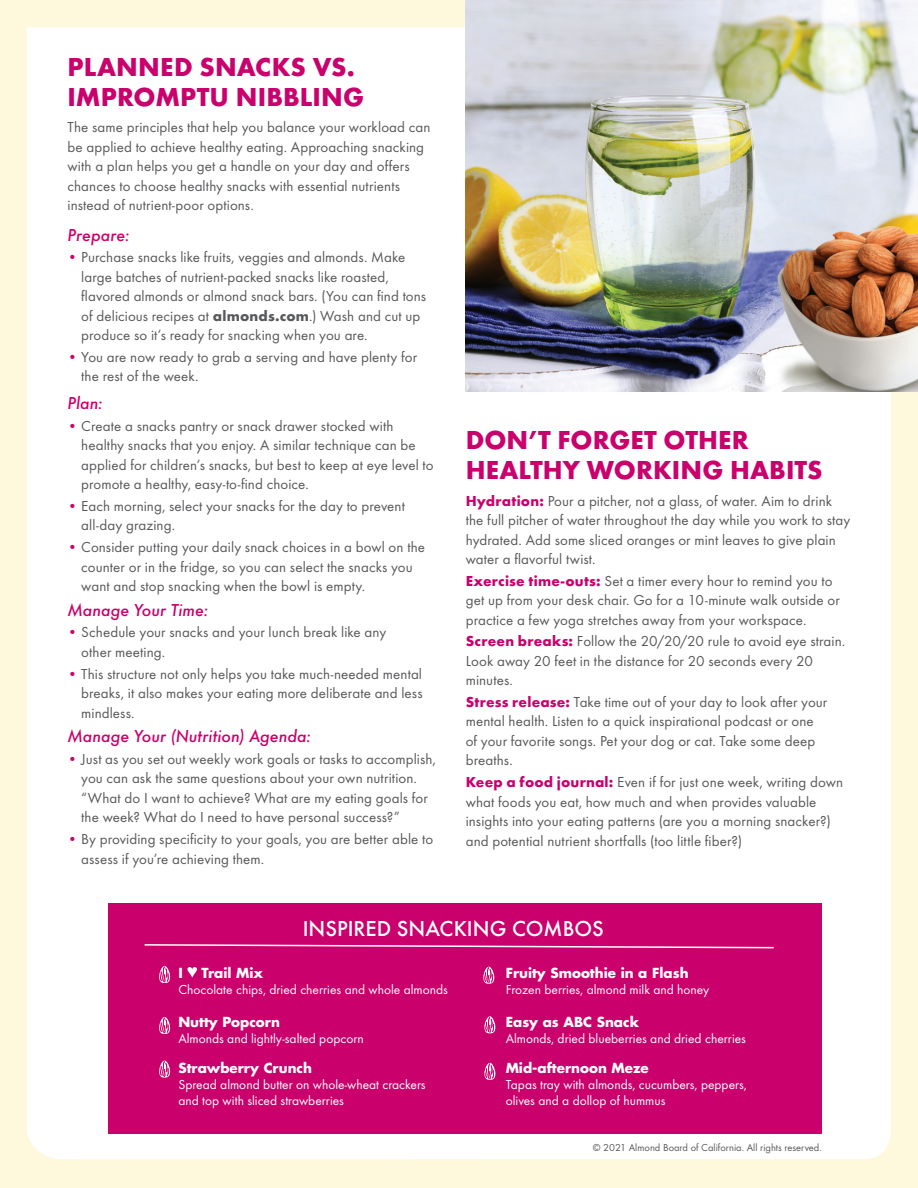
<style>
.page{position:relative;width:918px;height:1188px;background:#fef8dd}
.page>*{position:absolute;margin:0;border:0;box-sizing:border-box;transform-origin:0 0}
.t1{font:700 27px/30px "Futura T";letter-spacing:.005em;color:#ca016c}
.t2{font:500 22.5px "Futura T";color:#fff}
.t3{font:18px "Futura T Medi Obli";letter-spacing:-.005em;color:#ca016c}
.t4{font:15px/19.5px "Futura T";letter-spacing:.005em;color:#57585a}
.t5{font:13.5px/16.2px "Futura T";color:#fff}
.t6{font:700 13.5px "Futura";color:#fff}
.t7{font:10.5px "Futura T";color:#57585a}
.s1{color:#ca016c}
.s2{font-weight:700}
.s3{font-weight:700;color:#ca016c}
</style>
<div class="page">
<div style="left:27px;top:27px;width:864px;height:1132px;background:#fff"></div>
<img style="left:466px;top:0;width:452px;height:392px">
<div style="left:108px;top:903px;width:714px;height:231px;background:#ca016c"></div>
<svg style="left:187px;top:967px;width:10px;height:11px"></svg>
<svg style="left:159px;top:966px;width:11px;height:17px"></svg>
<svg style="left:483px;top:966px;width:11px;height:18px"></svg>
<svg style="left:159px;top:1017px;width:11px;height:17px"></svg>
<svg style="left:484px;top:1016px;width:11px;height:17px"></svg>
<svg style="left:159px;top:1060px;width:11px;height:18px"></svg>
<svg style="left:484px;top:1063px;width:11px;height:17px"></svg>
<svg style="left:144px;top:944px;width:630px;height:5px"></svg>
<h1 class="t1" style="left:68px;top:52px;width:298px">PLANNED SNACKS VS.<br>IMPROMPTU NIBBLING</h1>
<p class="t4" style="left:68px;top:117px;width:365px">The same principles that help you balance your workload can be applied to achieve healthy eating. Approaching snacking with a plan helps you get a handle on your day and offers chances to choose healthy snacks with essential nutrients instead of nutrient-poor options.</p>
<p class="t3" style="left:68px;top:224px;width:63px">Prepare:</p>
<p class="t4" style="left:81px;top:248px;width:346px;text-indent:-14px"><span class="s1">•</span> Purchase snacks like fruits, veggies and almonds. Make large batches of nutrient-packed snacks like roasted, flavored almonds or almond snack bars. (You can find tons of delicious recipes at <span class="s2">almonds.com</span>.) Wash and cut up produce so it’s ready for snacking when you are.</p>
<p class="t4" style="left:81px;top:347px;width:337px;text-indent:-14px"><span class="s1">•</span> You are now ready to grab a serving and have plenty for the rest of the week.</p>
<p class="t3" style="left:68px;top:393px;width:37px">Plan:</p>
<p class="t4" style="left:81px;top:416px;width:354px;text-indent:-14px"><span class="s1">•</span> Create a snacks pantry or snack drawer stocked with healthy snacks that you enjoy. A similar technique can be applied for children’s snacks, but best to keep at eye level to promote a healthy, easy-to-find choice.</p>
<p class="t4" style="left:81px;top:496px;width:325px;text-indent:-14px"><span class="s1">•</span> Each morning, select your snacks for the day to prevent all-day grazing.</p>
<p class="t4" style="left:81px;top:537px;width:345px;text-indent:-14px"><span class="s1">•</span> Consider putting your daily snack choices in a bowl on the counter or in the fridge, so you can select the snacks you want and stop snacking when the bowl is empty.</p>
<p class="t3" style="left:68px;top:599px;width:142px">Manage Your Time:</p>
<p class="t4" style="left:81px;top:623px;width:307px;text-indent:-14px"><span class="s1">•</span> Schedule your snacks and your lunch break like any other meeting.</p>
<p class="t4" style="left:81px;top:664px;width:343px;text-align:justify;text-indent:-14px"><span class="s1">•</span> This structure not only helps you take much-needed mental breaks, it also makes your eating more deliberate and less mindless.</p>
<p class="t3" style="left:68px;top:726px;width:245px">Manage Your (Nutrition) Agenda:</p>
<p class="t4" style="left:81px;top:749px;width:356px;text-indent:-14px"><span class="s1">•</span> Just as you set out weekly work goals or tasks to accomplish, you can ask the same questions about your own nutrition. “What do I want to achieve? What are my eating goals for the week? What do I need to have personal success?”</p>
<p class="t4" style="left:81px;top:829px;width:354px;text-indent:-14px"><span class="s1">•</span> By providing specificity to your goals, you are better able to assess if you’re achieving them.</p>
<h1 class="t1" style="left:466px;top:425px;width:358px">DON’T FORGET OTHER<br>HEALTHY WORKING HABITS</h1>
<p class="t4" style="left:466px;top:491px;width:386px"><span class="s3">Hydration:</span> Pour a pitcher, not a glass, of water. Aim to drink the full pitcher of water throughout the day while you work to stay hydrated. Add some sliced oranges or mint leaves to give plain water a flavorful twist.</p>
<p class="t4" style="left:466px;top:571px;width:376px"><span class="s3">Exercise time-outs:</span> Set a timer every hour to remind you to get up from your desk chair. Go for a 10-minute walk outside or practice a few yoga stretches away from your workspace.</p>
<p class="t4" style="left:466px;top:632px;width:381px"><span class="s3">Screen breaks:</span> Follow the 20/20/20 rule to avoid eye strain.<br>Look away 20 feet in the distance for 20 seconds every 20 minutes.</p>
<p class="t4" style="left:466px;top:692px;width:363px"><span class="s3">Stress release:</span> Take time out of your day to look after your mental health. Listen to a quick inspirational podcast or one of your favorite songs. Pet your dog or cat. Take some deep breaths.</p>
<p class="t4" style="left:466px;top:772px;width:379px"><span class="s3">Keep a food journal:</span> Even if for just one week, writing down what foods you eat, how much and when provides valuable insights into your eating patterns (are you a morning snacker?) and potential nutrient shortfalls (too little fiber?)</p>
<h2 class="t2" style="left:303px;top:915px;width:303px">INSPIRED SNACKING COMBOS</h2>
<p class="t6" style="left:178px;top:963px;width:6px">I</p>
<p class="t6" style="left:202px;top:963px;width:63px">Trail Mix</p>
<p class="t5" style="left:178px;top:981px;width:271px">Chocolate chips, dried cherries and whole almonds</p>
<p class="t6" style="left:506px;top:963px;width:184px">Fruity Smoothie in a Flash</p>
<p class="t5" style="left:506px;top:981px;width:205px">Frozen berries, almond milk and honey</p>
<p class="t6" style="left:178px;top:1012px;width:103px">Nutty Popcorn</p>
<p class="t5" style="left:178px;top:1030px;width:187px">Almonds and lightly-salted popcorn</p>
<p class="t6" style="left:506px;top:1012px;width:135px">Easy as ABC Snack</p>
<p class="t5" style="left:506px;top:1030px;width:242px">Almonds, dried blueberries and dried cherries</p>
<p class="t6" style="left:178px;top:1059px;width:135px">Strawberry Crunch</p>
<p class="t5" style="left:178px;top:1077px;width:249px">Spread almond butter on whole-wheat crackers and top with sliced strawberries</p>
<p class="t6" style="left:506px;top:1059px;width:145px">Mid-afternoon Meze</p>
<p class="t5" style="left:506px;top:1077px;width:243px">Tapas tray with almonds, cucumbers, peppers, olives and a dollop of hummus</p>
<p class="t7" style="left:593px;top:1141px;width:231px">© 2021 Almond Board of California. All rights reserved.</p>
</div>
